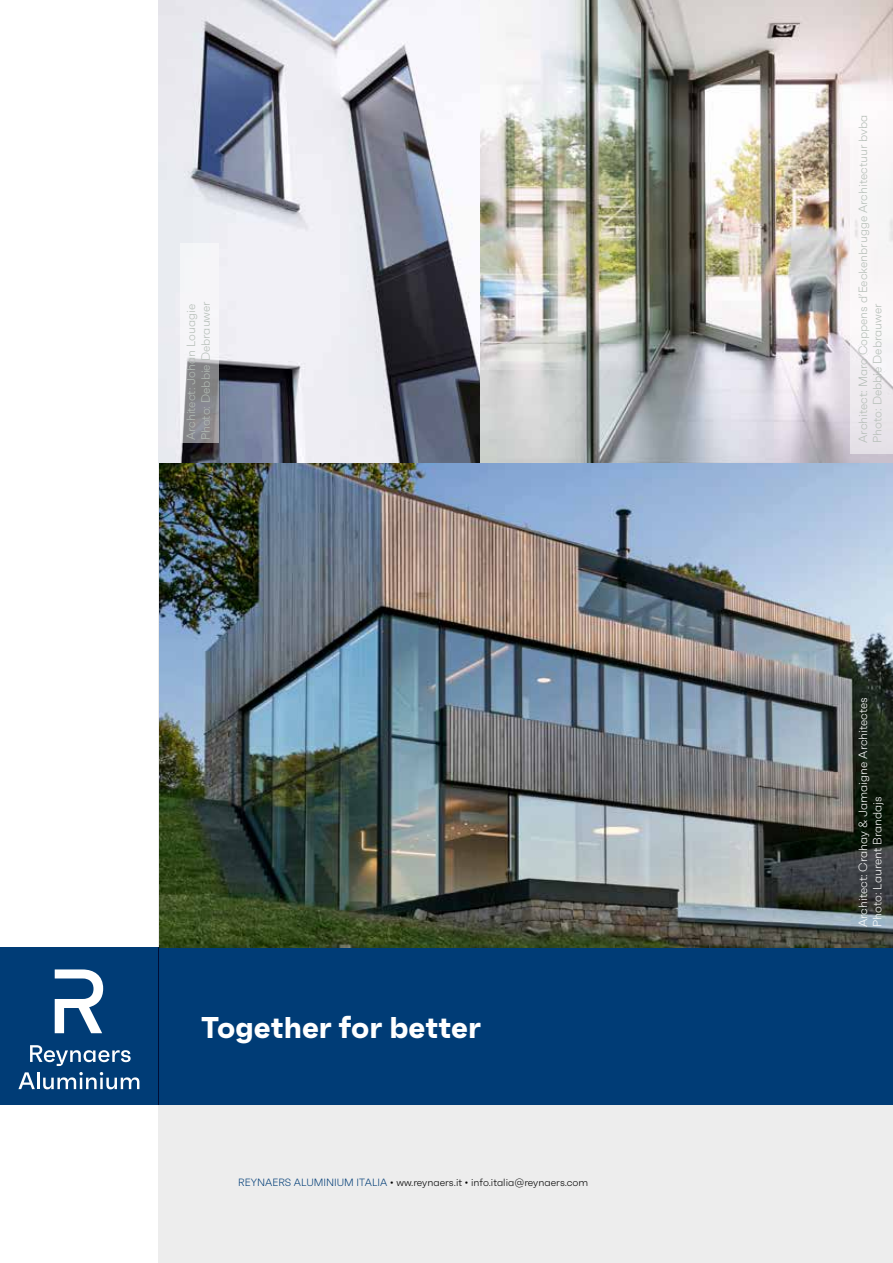
<style>
.page{position:relative;width:893px;height:1263px;background:#fff}
.page>*{position:absolute;margin:0;border:0;box-sizing:border-box;transform-origin:0 0}
.t1{font:700 30px "Faktum";color:#fff}
.t2{font:300 12px/14.4px "Faktum";color:#b4bdb6}
.t3{font:300 12px/14.4px "Faktum";color:#fff}
.t4{font:300 10.5px "Faktum";color:#000}
.s1{color:#003c76}
</style>
<div class="page">
<div style="left:159px;top:0;width:734px;height:1263px;background:#ededed"></div>
<div style="left:158px;top:947px;width:735px;height:158px;background:#003c76"></div>
<div style="left:0;top:947px;width:158px;height:158px;background:#003c76"></div>
<svg style="left:30px;top:1045px;width:101px;height:21px"></svg>
<svg style="left:18px;top:1072px;width:121px;height:17px"></svg>
<svg style="left:55px;top:969px;width:48px;height:64px"></svg>
<img style="left:180px;top:0;width:300px;height:463px">
<img style="left:480px;top:0;width:413px;height:463px">
<img style="left:159px;top:463px;width:734px;height:484px">
<div style="left:850px;top:101px;width:43px;height:352px;background:linear-gradient(to bottom,#fefdfc,#ebe8ed)"></div>
<svg style="left:181px;top:243px;width:38px;height:200px;fill:#f4f5f8"></svg>
<p class="t2" style="left:184px;top:440px;width:141px;rotate:-90deg">Architect: Johan Louagie<br>Photo: Debbie Debrauwer</p>
<h1 class="t1" style="left:200px;top:1008px;width:282px">Together for better</h1>
<p class="t4" style="left:238px;top:1176px;width:352px"><span class="s1">REYNAERS ALUMINIUM ITALIA</span> • ww.reynaers.it • info.italia@reynaers.com</p>
<p class="t2" style="left:856px;top:443px;width:330px;rotate:-90deg">Architect: Marc Coppens d’Eeckenbrugge Architectuur bvba<br>Photo: Debbie Debrauwer</p>
<p class="t3" style="left:856px;top:927px;width:231px;rotate:-90deg">Architect: Crahay &amp; Jamaigne Architectes<br>Photo: Laurent Brandajs</p>
</div>
